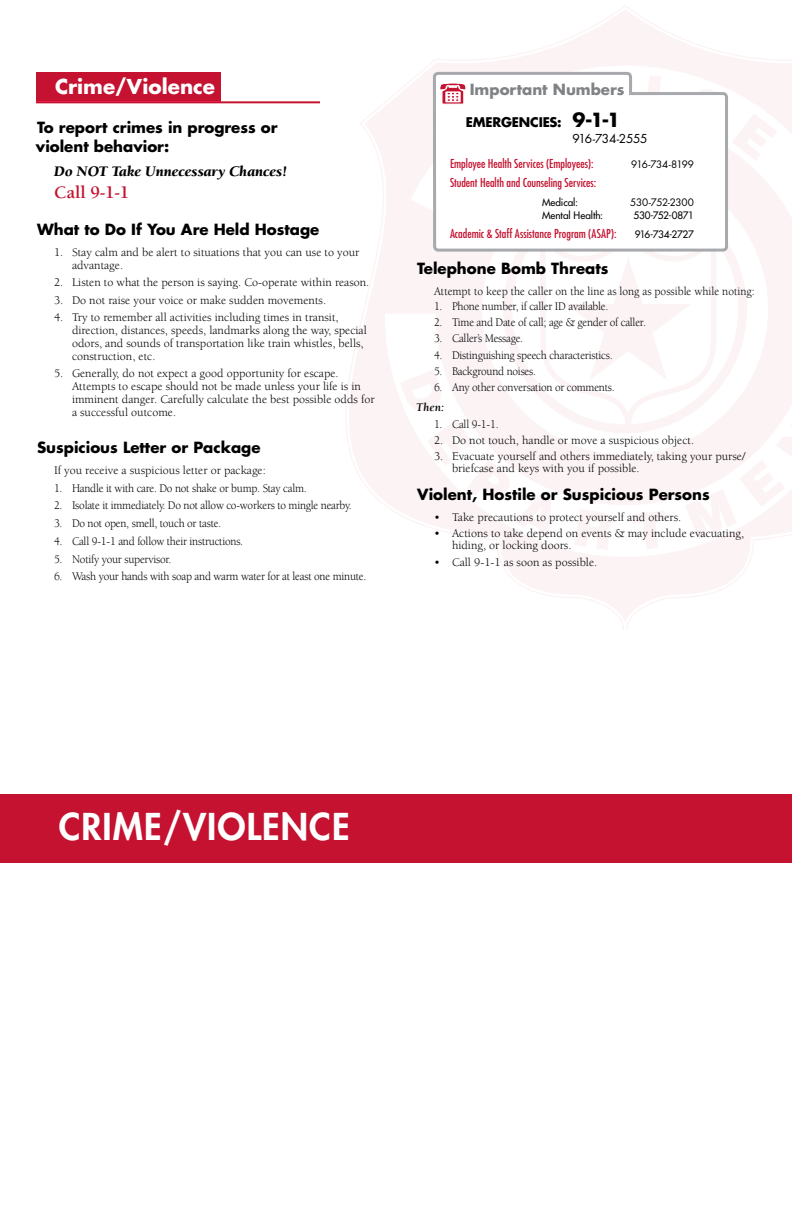
<style>
.page{position:relative;width:792px;height:1224px;background:#fff}
.page>*{position:absolute;margin:0;border:0;box-sizing:border-box;transform-origin:0 0}
.t1{font:800 36px "Futura";color:#fff}
.t2{font:700 20px "Futura";color:#fff}
.t3{font:700 19px "Futura";color:#000}
.t4{font:700 18px "Berkeley";color:#c41230}
.t5{font:700 15px/19.4px "Futura";color:#000}
.t6{font:italic 900 15px "Berkeley";color:#000}
.t7{font:700 15px "Futura";color:#808285}
.t8{font:700 13px "Futura";color:#000}
.t9{font:12px/13px "Berkeley";color:#000}
.t10{font:12px "Berkeley";letter-spacing:-.02em;color:#000;scale:.94 1}
.t11{font:condensed 12px "Futura";color:#c41230}
.t12{font:12px "Berkeley";color:#000;scale:.95 1}
.t13{font:12px "Berkeley";color:#000;scale:.94 1}
.t14{font:12px "Futura";letter-spacing:-.03em;color:#000}
.t15{font:italic 700 12px "Berkeley";color:#000}
.t16{font:10px "Futura";letter-spacing:-.01em;color:#000}
.t17{font:10px "Futura";letter-spacing:-.085em;color:#000}
.t18{font:10px "Futura";letter-spacing:-.035em;color:#000}
.t19{font:10px "Futura";letter-spacing:-.045em;color:#000}
.t20{font:10px "Futura";letter-spacing:-.035em;color:#000}
.s1{font-size:13px}
</style>
<div class="page">
<svg style="left:346px;top:5px;width:446px;height:580px"></svg>
<svg style="left:382px;top:311px;width:410px;height:249px"></svg>
<svg style="left:407px;top:63px;width:385px;height:160px"></svg>
<svg style="left:730px;top:87px;width:47px;height:74px"></svg>
<svg style="left:400px;top:223px;width:392px;height:327px"></svg>
<div style="left:0;top:794px;width:792px;height:68px;background:#c41230"></div>
<div style="left:36px;top:72px;width:184px;height:30px;background:#c41230"></div>
<hr style="left:36px;top:101px;width:284px;height:2px;background:#c41230">
<svg style="left:431px;top:70px;width:299px;height:793px"></svg>
<svg style="left:440px;top:83px;width:26px;height:21px"></svg>
<h2 class="t2" style="left:55px;top:73px;width:162px">Crime/Violence</h2>
<p class="t5" style="left:36px;top:117px;width:243px">To report crimes in progress or violent behavior:</p>
<p class="t6" style="left:54px;top:164px;width:234px">Do NOT Take Unnecessary Chances!</p>
<h3 class="t4" style="left:54px;top:183px;width:77px">Call 9-1-1</h3>
<p class="t5" style="left:37px;top:219px;width:284px">What to Do If You Are Held Hostage</p>
<p class="t9" style="left:72px;top:246px;width:289px;text-indent:-18px">1. Stay calm and be alert to situations that you can use to your advantage.</p>
<p class="t9" style="left:54px;top:276px;width:317px">2. Listen to what the person is saying. Co-operate within reason.</p>
<p class="t9" style="left:54px;top:294px;width:274px">3. Do not raise your voice or make sudden movements.</p>
<p class="t9" style="left:72px;top:311px;width:296px;text-indent:-18px">4. Try to remember all activities including times in transit, direction, distances, speeds, landmarks along the way, special odors, and sounds of transportation like train whistles, bells, construction, etc.</p>
<p class="t9" style="left:72px;top:367px;width:304px;text-indent:-18px">5. Generally, do not expect a good opportunity for escape.<br>Attempts to escape should not be made unless your life is in imminent danger. Carefully calculate the best possible odds for a successful outcome.</p>
<p class="t5" style="left:37px;top:437px;width:225px">Suspicious Letter or Package</p>
<p class="t9" style="left:54px;top:464px;width:213px">If you receive a suspicious letter or package:</p>
<p class="t10" style="left:54px;top:481px;width:270px">1. Handle it with care. Do not shake or bump. Stay calm.</p>
<p class="t10" style="left:54px;top:499px;width:318px">2. Isolate it immediately. Do not allow co-workers to mingle nearby.</p>
<p class="t10" style="left:54px;top:517px;width:180px">3. Do not open, smell, touch or taste.</p>
<p class="t10" style="left:54px;top:535px;width:203px">4. Call 9-1-1 and follow their instructions.</p>
<p class="t10" style="left:54px;top:553px;width:127px">5. Notify your supervisor.</p>
<p class="t10" style="left:54px;top:570px;width:334px">6. Wash your hands with soap and warm water for at least one minute.</p>
<p class="t7" style="left:470px;top:79px;width:156px">Important Numbers</p>
<p class="t8" style="left:450px;top:114px;width:12px">EME</p>
<p class="t8" style="left:493px;top:114px;width:18px">RGENCIES</p>
<h3 class="t3" style="left:557px;top:107px;width:64px"><span class="s1">:</span> 9-1-1</h3>
<p class="t14" style="left:572px;top:131px;width:77px">916-734-2555</p>
<p class="t11" style="left:450px;top:156px;width:145px">Employee Health Services (Employees):</p>
<p class="t17" style="left:631px;top:158px;width:64px">916-734-8199</p>
<p class="t11" style="left:450px;top:175px;width:148px">Student Health and Counseling Services:</p>
<p class="t16" style="left:542px;top:196px;width:37px">Medical:</p>
<p class="t18" style="left:630px;top:195px;width:65px">530-752-2300</p>
<p class="t16" style="left:542px;top:209px;width:63px">Mental Health:</p>
<p class="t19" style="left:633px;top:209px;width:62px">530-752-0871</p>
<p class="t11" style="left:450px;top:226px;width:168px">Academic &amp; Staff Assistance Program (ASAP):</p>
<p class="t20" style="left:635px;top:228px;width:61px">916-734-2727</p>
<p class="t5" style="left:417px;top:259px;width:193px">Telephone Bomb Threats</p>
<p class="t12" style="left:434px;top:285px;width:339px">Attempt to keep the caller on the line as long as possible while noting:</p>
<p class="t10" style="left:434px;top:300px;width:187px">1. Phone number, if caller ID available.</p>
<p class="t10" style="left:434px;top:316px;width:227px">2. Time and Date of call; age &amp; gender of caller.</p>
<p class="t10" style="left:434px;top:332px;width:96px">3. Caller’s Message.</p>
<p class="t10" style="left:434px;top:349px;width:191px">4. Distinguishing speech characteristics.</p>
<p class="t10" style="left:434px;top:365px;width:110px">5. Background noises.</p>
<p class="t10" style="left:434px;top:381px;width:194px">6. Any other conversation or comments.</p>
<p class="t15" style="left:416px;top:401px;width:30px">Then:</p>
<p class="t13" style="left:434px;top:418px;width:70px">1. Call 9-1-1.</p>
<p class="t9" style="left:434px;top:434px;width:262px">2. Do not touch, handle or move a suspicious object.</p>
<p class="t9" style="left:452px;top:451px;width:295px;line-height:12px;text-indent:-18px">3. Evacuate yourself and others immediately, taking your purse/ briefcase and keys with you if possible.</p>
<p class="t5" style="left:417px;top:485px;width:294px">Violent, Hostile or Suspicious Persons</p>
<p class="t9" style="left:434px;top:511px;width:249px">• Take precautions to protect yourself and others.</p>
<p class="t9" style="left:452px;top:528px;width:294px;line-height:12px;text-indent:-18px">• Actions to take depend on events &amp; may include evacuating, hiding, or locking doors.</p>
<p class="t9" style="left:434px;top:556px;width:165px">• Call 9-1-1 as soon as possible.</p>
<h1 class="t1" style="left:59px;top:802px;width:22px">CRIM</h1>
<h1 class="t1" style="left:144px;top:802px;width:60px">E/VIOL</h1>
<h1 class="t1" style="left:262px;top:802px;width:89px">ENCE</h1>
</div>
